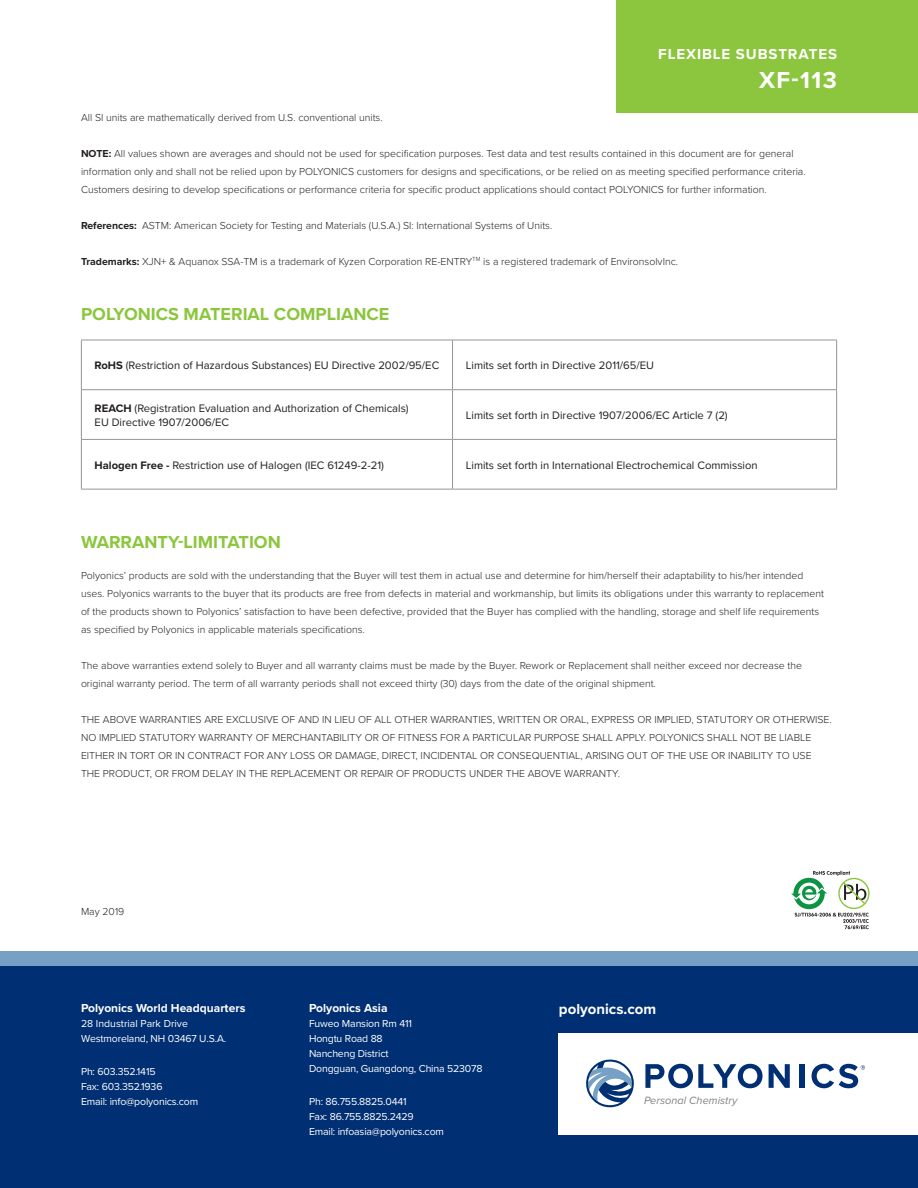
<style>
.page{position:relative;width:918px;height:1188px;background:#fff}
.page>*{position:absolute;margin:0;border:0;box-sizing:border-box;transform-origin:0 0}
.Product_Number{font:700 24px "Proxima Nova";color:#fff}
.Back_-_Subheader{font:700 18px "Proxima Nova";color:#8bc63e}
.Product_Type{font:700 15px "Proxima Nova";letter-spacing:.06em;color:#fff}
.Product_Type-2{font:700 15px "Proxima Nova";color:#fff}
.t1{font:700 12px "Proxima Nova";color:#fff}
.Table_Data{font:11.25px/13.5px "Proxima Nova";color:#231f20}
.t2{font:italic 10.95px "Proxima Nova";color:#808285}
.Footnote{font:300 10.5px/18px "Proxima Nova";color:#231f20}
.t3{font:10.5px/15px "Proxima Nova";letter-spacing:-.015em;color:#fff}
.s1{font-weight:700}
</style>
<div class="page">
<div style="left:0;top:966px;width:918px;height:222px;background:#002f73"></div>
<div style="left:559px;top:1033px;width:359px;height:102px;background:#fff"></div>
<svg style="left:645px;top:1064px;width:118px;height:24px"></svg>
<svg style="left:769px;top:1064px;width:21px;height:24px"></svg>
<div style="left:799px;top:1064px;width:5px;height:24px;background:#002f73"></div>
<svg style="left:586px;top:1060px;width:48px;height:47px"></svg>
<svg style="left:812px;top:1064px;width:53px;height:24px"></svg>
<div style="left:0;top:951px;width:918px;height:15px;background:#76a0c4"></div>
<svg style="left:791px;top:871px;width:79px;height:58px"></svg>
<svg style="left:82px;top:390px;width:754px;height:99px"></svg>
<hr style="left:81px;top:340px;width:372px;height:1px;background:#939598">
<hr style="left:81px;top:340px;width:1px;height:49px;background:#939598">
<hr style="left:453px;top:340px;width:384px;height:1px;background:#939598">
<hr style="left:452px;top:340px;width:1px;height:49px;background:#939598">
<hr style="left:836px;top:340px;width:1px;height:49px;background:#939598">
<hr style="left:81px;top:389px;width:372px;height:1px;background:#939598">
<hr style="left:81px;top:390px;width:1px;height:49px;background:#939598">
<hr style="left:81px;top:439px;width:372px;height:1px;background:#939598">
<hr style="left:81px;top:440px;width:1px;height:49px;background:#939598">
<hr style="left:81px;top:489px;width:372px;height:1px;background:#939598">
<hr style="left:453px;top:389px;width:384px;height:1px;background:#939598">
<hr style="left:452px;top:390px;width:1px;height:49px;background:#939598">
<hr style="left:453px;top:439px;width:384px;height:1px;background:#939598">
<hr style="left:452px;top:440px;width:1px;height:49px;background:#939598">
<hr style="left:453px;top:489px;width:384px;height:1px;background:#939598">
<hr style="left:836px;top:390px;width:1px;height:49px;background:#939598">
<hr style="left:836px;top:440px;width:1px;height:49px;background:#939598">
<div style="left:617px;top:0;width:301px;height:112px;background:#8bc63e"></div>
<p class="Product_Type" style="left:658px;top:43px;width:180px">FLEXIBLE SUBSTRATES</p>
<p class="Product_Number" style="left:759px;top:62px;width:79px">XF-113</p>
<p class="Footnote" style="left:81px;top:108px;width:303px">All SI units are mathematically derived from U.S. conventional units.</p>
<p class="Footnote" style="left:81px;top:144px;width:726px"><span class="s1">NOTE:</span> All values shown are averages and should not be used for specification purposes. Test data and test results contained in this document are for general information only and shall not be relied upon by POLYONICS customers for designs and specifications, or be relied on as meeting specified performance criteria.<br>Customers desiring to develop specifications or performance criteria for specific product applications should contact POLYONICS for further information.</p>
<p class="Footnote" style="left:81px;top:216px;width:473px"><span class="s1">References:</span> ASTM: American Society for Testing and Materials (U.S.A.) SI: International Systems of Units.</p>
<p class="Footnote" style="left:81px;top:252px;width:599px"><span class="s1">Trademarks:</span> XJN+ &amp; Aquanox SSA-TM is a trademark of Kyzen Corporation RE-ENTRY<sup>TM</sup> is a registered trademark of EnvironsolvInc.</p>
<p class="Back_-_Subheader" style="left:81px;top:301px;width:310px">POLYONICS MATERIAL COMPLIANCE</p>
<p class="Table_Data" style="left:95px;top:358px;width:346px"><span class="s1">RoHS</span> (Restriction of Hazardous Substances) EU Directive 2002/95/EC</p>
<p class="Table_Data" style="left:466px;top:358px;width:190px">Limits set forth in Directive 2011/65/EU</p>
<p class="Table_Data" style="left:95px;top:401px;width:316px"><span class="s1">REACH</span> (Registration Evaluation and Authorization of Chemicals)<br>EU Directive 1907/2006/EC</p>
<p class="Table_Data" style="left:466px;top:408px;width:264px">Limits set forth in Directive 1907/2006/EC Article 7 (2)</p>
<p class="Table_Data" style="left:95px;top:458px;width:291px"><span class="s1">Halogen Free -</span> Restriction use of Halogen (IEC 61249-2-21)</p>
<p class="Table_Data" style="left:466px;top:458px;width:294px">Limits set forth in International Electrochemical Commission</p>
<p class="Back_-_Subheader" style="left:81px;top:529px;width:201px">WARRANTY-LIMITATION</p>
<p class="Footnote" style="left:81px;top:566px;width:745px">Polyonics’ products are sold with the understanding that the Buyer will test them in actual use and determine for him/herself their adaptability to his/her intended uses. Polyonics warrants to the buyer that its products are free from defects in material and workmanship, but limits its obligations under this warranty to replacement of the products shown to Polyonics’ satisfaction to have been defective, provided that the Buyer has complied with the handling, storage and shelf life requirements as specified by Polyonics in applicable materials specifications.</p>
<p class="Footnote" style="left:81px;top:656px;width:723px">The above warranties extend solely to Buyer and all warranty claims must be made by the Buyer. Rework or Replacement shall neither exceed nor decrease the original warranty period. The term of all warranty periods shall not exceed thirty (30) days from the date of the original shipment.</p>
<p class="Footnote" style="left:81px;top:710px;width:752px">THE ABOVE WARRANTIES ARE EXCLUSIVE OF AND IN LIEU OF ALL OTHER WARRANTIES, WRITTEN OR ORAL, EXPRESS OR IMPLIED, STATUTORY OR OTHERWISE.<br>NO IMPLIED STATUTORY WARRANTY OF MERCHANTABILITY OR OF FITNESS FOR A PARTICULAR PURPOSE SHALL APPLY. POLYONICS SHALL NOT BE LIABLE EITHER IN TORT OR IN CONTRACT FOR ANY LOSS OR DAMAGE, DIRECT, INCIDENTAL OR CONSEQUENTIAL, ARISING OUT OF THE USE OR INABILITY TO USE THE PRODUCT, OR FROM DELAY IN THE REPLACEMENT OR REPAIR OF PRODUCTS UNDER THE ABOVE WARRANTY.</p>
<p class="Footnote" style="left:81px;top:902px;width:45px">May 2019</p>
<p class="t1" style="left:81px;top:999px;width:166px">Polyonics World Headquarters</p>
<p class="t3" style="left:81px;top:1015px;width:147px">28 Industrial Park Drive<br>Westmoreland, NH 03467 U.S.A.</p>
<p class="t3" style="left:81px;top:1063px;width:119px">Ph: 603.352.1415<br>Fax: 603.352.1936<br>Email: info@polyonics.com</p>
<p class="t1" style="left:309px;top:999px;width:80px">Polyonics Asia</p>
<p class="t3" style="left:309px;top:1015px;width:175px">Fuweo Mansion Rm 411<br>Hongtu Road 88<br>Nancheng District<br>Dongguan, Guangdong, China 523078</p>
<p class="t3" style="left:309px;top:1093px;width:136px">Ph: 86.755.8825.0441<br>Fax: 86.755.8825.2429<br>Email: infoasia@polyonics.com</p>
<h3 class="Product_Type-2" style="left:559px;top:998px;width:99px">polyonics.com</h3>
<p class="t2" style="left:644px;top:1095px;width:95px">Personal Chemistry</p>
</div>
